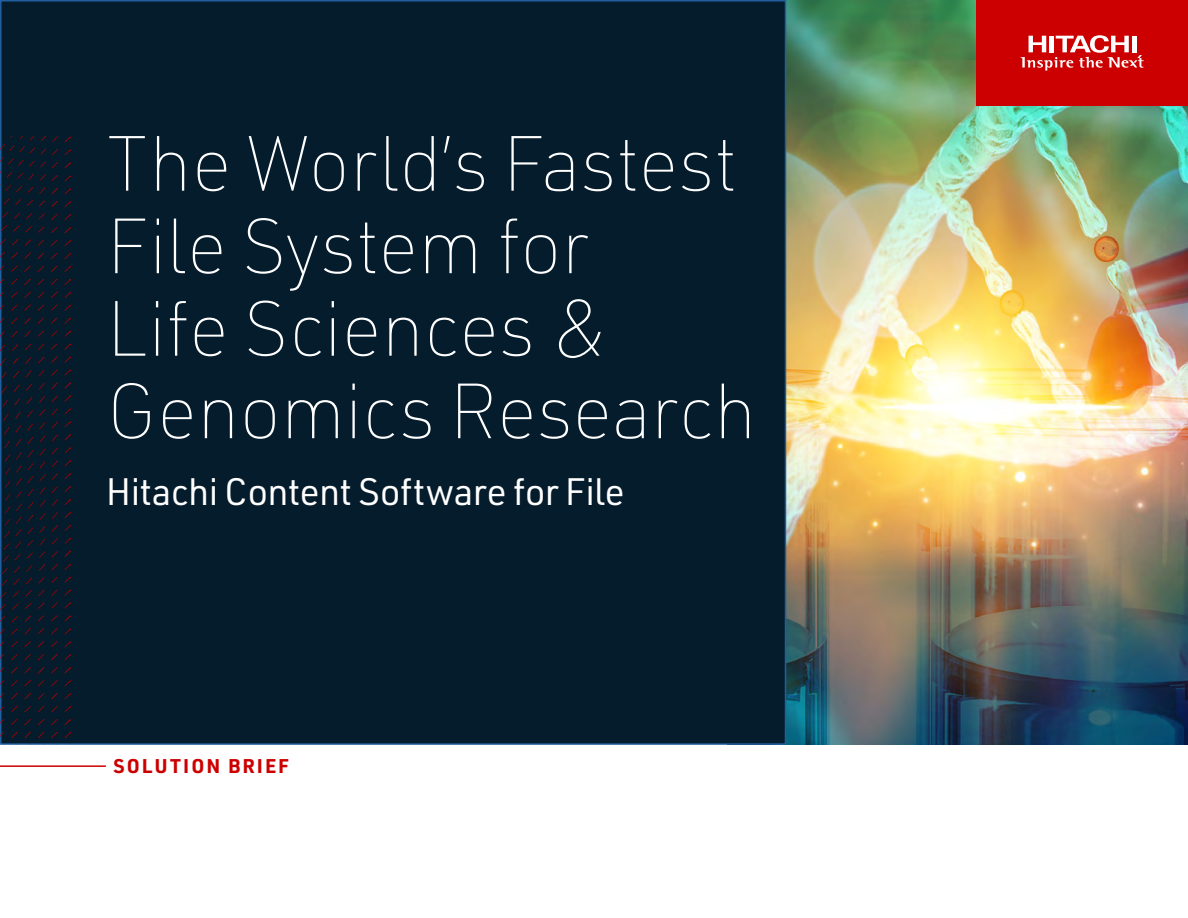
<style>
.page{position:relative;width:1188px;height:918px;background:#fff}
.page>*{position:absolute;margin:0;border:0;box-sizing:border-box;transform-origin:0 0}
.Cover_Header{font:100 76.5px/82.5px "URWDIN";letter-spacing:-.01em;color:#fff}
.Cover_Subhead{font:37.5px "URWDIN";letter-spacing:-.02em;color:#fff}
.H3{font:700 19.5px "URWDIN";letter-spacing:.1em;color:#c00}
</style>
<div class="page">
<img style="left:786px;top:0;width:402px;height:745px">
<div style="left:1px;top:1px;width:784px;height:743px;background:#051c2c"></div>
<hr style="left:0;top:765px;width:106px;height:2px;background:#c00">
<img style="left:0;top:136px;width:70px;height:609px">
<div style="left:976px;top:0;width:212px;height:106px;background:#c00"></div>
<svg style="left:1021px;top:35px;width:123px;height:36px"></svg>
<p class="Cover_Header" style="left:106px;top:120px;width:652px">The World’s Fastest<br>File System for<br>Life Sciences &amp;<br>Genomics Research</p>
<p class="Cover_Subhead" style="left:106px;top:467px;width:520px">Hitachi Content Software for File</p>
<p class="H3" style="left:113px;top:753px;width:177px">SOLUTION BRIEF</p>
</div>
